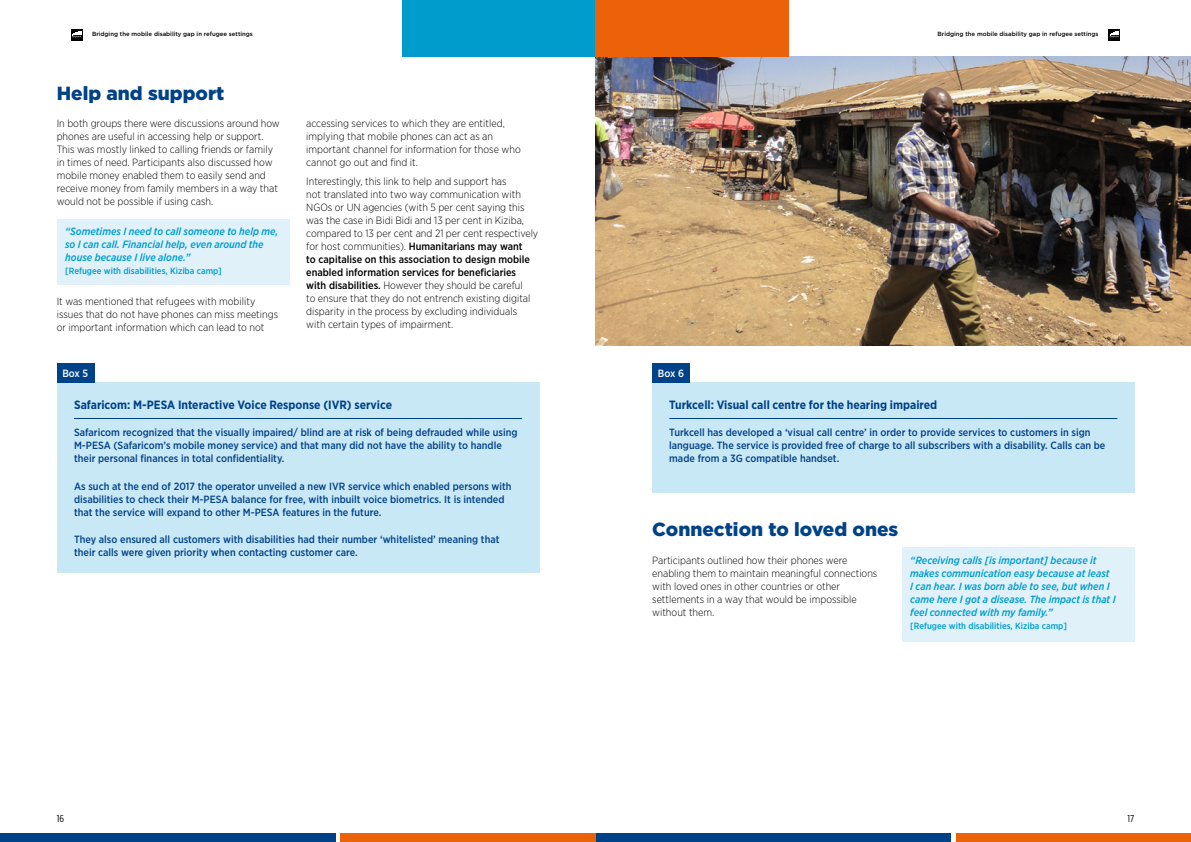
<style>
.page{position:relative;width:1191px;height:842px;background:#fff}
.page>*{position:absolute;margin:0;border:0;box-sizing:border-box;transform-origin:0 0}
.t1{font:900 19px "Gotham";color:#004288}
.t2{font:700 12px "Gotham Narrow";color:#004288}
.t3{font:300 10.5px/13px "Gotham Narrow";color:#000}
.t4{font:500 10.5px/13px "Gotham Narrow";color:#004288}
.t5{font:italic 500 10.5px/13px "Gotham Narrow";color:#009dcc}
.t6{font:500 10.5px "Gotham Narrow";letter-spacing:-.015em;color:#fff}
.t7{font:10px "Gotham X Narrow";color:#000}
.t8{font:500 9px "Gotham Narrow";color:#009dcc}
.t9{font:500 6px "Gotham";color:#000}
.s1{font-weight:500}
</style>
<div class="page">
<div style="left:57px;top:219px;width:232px;height:65px;background:#e0f1fa"></div>
<div style="left:901px;top:548px;width:233px;height:94px;background:#e0f1fa"></div>
<div style="left:57px;top:383px;width:482px;height:190px;background:#c9e8f5"></div>
<div style="left:652px;top:383px;width:482px;height:110px;background:#c9e8f5"></div>
<div style="left:57px;top:363px;width:37px;height:20px;background:#004288"></div>
<div style="left:652px;top:363px;width:38px;height:20px;background:#004288"></div>
<hr style="left:74px;top:418px;width:448px;height:1px;background:#004288">
<hr style="left:669px;top:418px;width:448px;height:1px;background:#004288">
<img style="left:595px;top:57px;width:596px;height:289px">
<svg style="left:71px;top:29px;width:11px;height:11px"></svg>
<svg style="left:72px;top:31px;width:10px;height:6px"></svg>
<svg style="left:1108px;top:29px;width:12px;height:11px"></svg>
<svg style="left:1109px;top:31px;width:10px;height:6px"></svg>
<div style="left:595px;top:833px;width:356px;height:9px;background:#004288"></div>
<div style="left:0;top:833px;width:335px;height:9px;background:#004288"></div>
<div style="left:956px;top:833px;width:235px;height:9px;background:#eb6209"></div>
<div style="left:340px;top:833px;width:255px;height:9px;background:#eb6209"></div>
<div style="left:402px;top:0;width:193px;height:57px;background:#009dcc"></div>
<div style="left:595px;top:0;width:194px;height:57px;background:#eb6209"></div>
<p class="t9" style="left:92px;top:30px;width:162px">Bridging the mobile disability gap in refugee settings</p>
<p class="t9" style="left:937px;top:30px;width:162px">Bridging the mobile disability gap in refugee settings</p>
<h1 class="t1" style="left:57px;top:80px;width:169px">Help and support</h1>
<p class="t3" style="left:57px;top:117px;width:224px">In both groups there were discussions around how phones are useful in accessing help or support.<br>This was mostly linked to calling friends or family in times of need. Participants also discussed how mobile money enabled them to easily send and receive money from family members in a way that would not be possible if using cash.</p>
<p class="t5" style="left:65px;top:225px;width:215px">“Sometimes I need to call someone to help me, so I can call. Financial help, even around the house because I live alone.”</p>
<p class="t8" style="left:65px;top:266px;width:158px">[Refugee with disabilities, Kiziba camp]</p>
<p class="t3" style="left:57px;top:294px;width:223px">It was mentioned that refugees with mobility issues that do not have phones can miss meetings or important information which can lead to not</p>
<p class="t3" style="left:306px;top:117px;width:216px">accessing services to which they are entitled, implying that mobile phones can act as an important channel for information for those who cannot go out and find it.</p>
<p class="t3" style="left:306px;top:175px;width:233px">Interestingly, this link to help and support has<br>not translated into two way communication with NGOs or UN agencies (with 5 per cent saying this was the case in Bidi Bidi and 13 per cent in Kiziba, compared to 13 per cent and 21 per cent respectively for host communities). <span class="s1">Humanitarians may want<br>to capitalise on this association to design mobile enabled information services for beneficiaries with disabilities.</span> However they should be careful<br>to ensure that they do not entrench existing digital disparity in the process by excluding individuals with certain types of impairment.</p>
<p class="t6" style="left:62px;top:367px;width:27px">Box 5</p>
<p class="t6" style="left:658px;top:367px;width:28px">Box 6</p>
<p class="t2" style="left:74px;top:397px;width:319px">Safaricom: M-PESA Interactive Voice Response (IVR) service</p>
<p class="t4" style="left:74px;top:426px;width:445px">Safaricom recognized that the visually impaired/ blind are at risk of being defrauded while using<br>M-PESA (Safaricom’s mobile money service) and that many did not have the ability to handle their personal finances in total confidentiality.</p>
<p class="t4" style="left:74px;top:479px;width:439px">As such at the end of 2017 the operator unveiled a new IVR service which enabled persons with disabilities to check their M-PESA balance for free, with inbuilt voice biometrics. It is intended that the service will expand to other M-PESA features in the future.</p>
<p class="t4" style="left:74px;top:532px;width:427px">They also ensured all customers with disabilities had their number ‘whitelisted’ meaning that their calls were given priority when contacting customer care.</p>
<p class="t2" style="left:669px;top:397px;width:269px">Turkcell: Visual call centre for the hearing impaired</p>
<p class="t4" style="left:669px;top:426px;width:438px">Turkcell has developed a ‘visual call centre’ in order to provide services to customers in sign language. The service is provided free of charge to all subscribers with a disability. Calls can be made from a 3G compatible handset.</p>
<h1 class="t1" style="left:652px;top:516px;width:248px">Connection to loved ones</h1>
<p class="t3" style="left:652px;top:553px;width:227px">Participants outlined how their phones were enabling them to maintain meaningful connections with loved ones in other countries or other settlements in a way that would be impossible without them.</p>
<p class="t5" style="left:910px;top:553px;width:207px">“Receiving calls [is important] because it makes communication easy because at least<br>I can hear. I was born able to see, but when I came here I got a disease. The impact is that I feel connected with my family.”</p>
<p class="t8" style="left:910px;top:620px;width:158px">[Refugee with disabilities, Kiziba camp]</p>
<p class="t7" style="left:57px;top:812px;width:9px">16</p>
<p class="t7" style="left:1127px;top:812px;width:8px">17</p>
</div>
